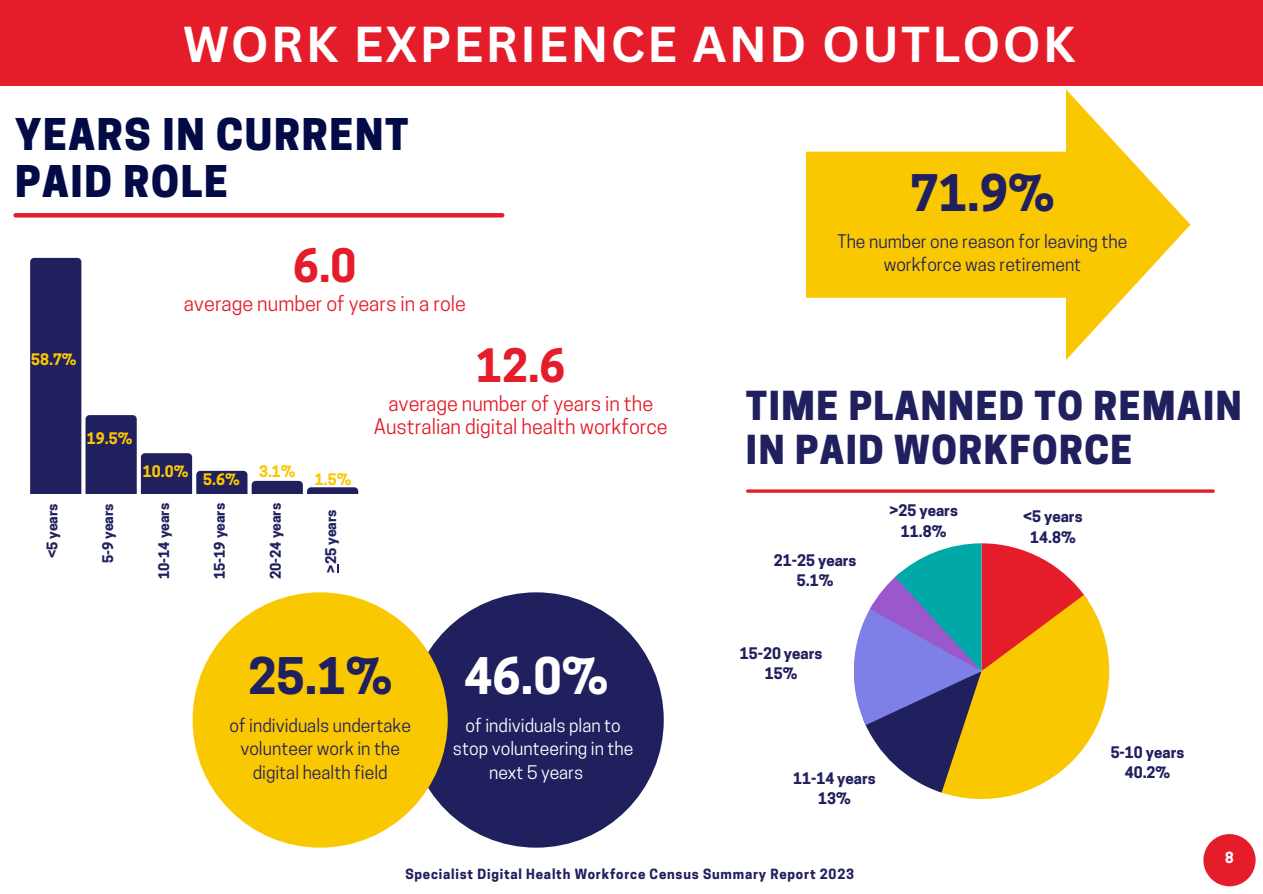
<style>
.page{position:relative;width:1263px;height:894px;background:#fff}
.page>*{position:absolute;margin:0;border:0;box-sizing:border-box;transform-origin:0 0}
.t1{font:700 49.05px "Canva Sans";letter-spacing:.04em;color:#fff}
.t2{font:700 47.25px "Cooper Hewitt";color:#21205f}
.t3{font:700 47.25px "Cooper Hewitt";color:#fff}
.t4{font:700 43.2px "Cooper Hewitt";color:#e51d2a}
.t5{font:800 40.95px/47.2px "Cooper Hewitt";letter-spacing:.04em;color:#030b47}
.t6{font:800 37.5px/43.3px "Cooper Hewitt";letter-spacing:.04em;color:#21205f}
.t7{font:19.95px "Cooper Hewitt";color:#e51d2a}
.t8{font:17.55px/23.7px "Cooper Hewitt";color:#21205f;text-align:center}
.t9{font:17.55px/23.7px "Cooper Hewitt";color:#fff}
.t10{font:700 15px "Cooper Hewitt";color:#21205f}
.t11{font:700 15px "Cooper Hewitt";color:#fac800}
.t12{font:700 14.4px "Cooper Hewitt";color:#fff}
.t13{font:700 13.8px "Cooper Hewitt";color:#21205f}
.t14{font:700 13.2px "Cooper Hewitt";letter-spacing:.06em;color:#21205f}
</style>
<div class="page">
<div style="left:0;top:0;width:1263px;height:86px;background:#e51d2a"></div>
<hr style="left:16px;top:213px;width:486px;height:4px;background:#e51d2a">
<svg style="left:30px;top:258px;width:329px;height:235px"></svg>
<hr style="left:748px;top:489px;width:465px;height:3px;background:#e51d2a">
<svg style="left:854px;top:543px;width:255px;height:255px"></svg>
<div style="left:409px;top:592px;width:255px;height:255px;background:#21205f;border-radius:50%"></div>
<div style="left:193px;top:592px;width:255px;height:255px;background:#fac800;border-radius:50%"></div>
<svg style="left:806px;top:89px;width:384px;height:271px;fill:#fac800"></svg>
<div style="left:1203px;top:833px;width:53px;height:53px;background:#e51d2a;border-radius:50%"></div>
<p class="t1" style="left:183px;top:9px;width:894px">WORK EXPERIENCE AND OUTLOOK</p>
<p class="t5" style="left:15px;top:116px;width:395px">YEARS IN CURRENT<br>PAID ROLE</p>
<p class="t4" style="left:293px;top:249px;width:65px">6.0</p>
<p class="t7" style="left:184px;top:296px;width:284px">average number of years in a role</p>
<p class="t11" style="left:31px;top:353px;width:47px">58.7%</p>
<p class="t11" style="left:87px;top:432px;width:47px">19.5%</p>
<p class="t11" style="left:143px;top:465px;width:47px">10.0%</p>
<p class="t11" style="left:203px;top:473px;width:38px">5.6%</p>
<p class="t11" style="left:259px;top:465px;width:38px">3.1%</p>
<p class="t11" style="left:315px;top:473px;width:38px">1.5%</p>
<p class="t4" style="left:476px;top:349px;width:91px">12.6</p>
<p class="t7" style="left:388px;top:396px;width:266px">average number of years in the</p>
<p class="t7" style="left:374px;top:419px;width:295px">Australian digital health workforce</p>
<p class="t13" style="left:47px;top:558px;width:56px;rotate:-90deg">&lt;5 years</p>
<p class="t13" style="left:103px;top:563px;width:61px;rotate:-90deg">5-9 years</p>
<p class="t13" style="left:159px;top:579px;width:78px;rotate:-90deg">10-14 years</p>
<p class="t13" style="left:215px;top:579px;width:78px;rotate:-90deg">15-19 years</p>
<p class="t13" style="left:270px;top:579px;width:78px;rotate:-90deg">20-24 years</p>
<p class="t13" style="left:326px;top:572px;width:65px;rotate:-90deg">&gt;25 years</p>
<p class="t2" style="left:248px;top:658px;width:146px">25.1%</p>
<p class="t8" style="left:229px;top:715px;width:183px">of individuals undertake volunteer work in the digital health field</p>
<p class="t3" style="left:464px;top:658px;width:146px">46.0%</p>
<p class="t9" style="left:466px;top:715px;width:157px">of individuals plan to</p>
<p class="t9" style="left:489px;top:738px;width:146px;text-indent:-36px">stop volunteering in the next 5 years</p>
<p class="t2" style="left:910px;top:175px;width:146px">71.9%</p>
<p class="t8" style="left:838px;top:231px;width:291px">The number one reason for leaving the workforce was retirement</p>
<p class="t6" style="left:746px;top:389px;width:497px">TIME PLANNED TO REMAIN<br>IN PAID WORKFORCE</p>
<p class="t10" style="left:774px;top:554px;width:84px">21-25 years</p>
<p class="t10" style="left:797px;top:575px;width:38px">5.1%</p>
<p class="t10" style="left:740px;top:647px;width:84px">15-20 years</p>
<p class="t10" style="left:765px;top:667px;width:34px">15%</p>
<p class="t10" style="left:890px;top:505px;width:70px">&gt;25 years</p>
<p class="t10" style="left:901px;top:525px;width:47px">11.8%</p>
<p class="t10" style="left:793px;top:772px;width:84px">11-14 years</p>
<p class="t10" style="left:818px;top:792px;width:34px">13%</p>
<p class="t10" style="left:1023px;top:511px;width:61px">&lt;5 years</p>
<p class="t10" style="left:1030px;top:531px;width:47px">14.8%</p>
<p class="t10" style="left:1111px;top:746px;width:75px">5-10 years</p>
<p class="t10" style="left:1125px;top:766px;width:47px">40.2%</p>
<p class="t12" style="left:1225px;top:852px;width:10px">8</p>
<p class="t14" style="left:405px;top:868px;width:450px">Specialist Digital Health Workforce Census Summary Report 2023</p>
</div>
